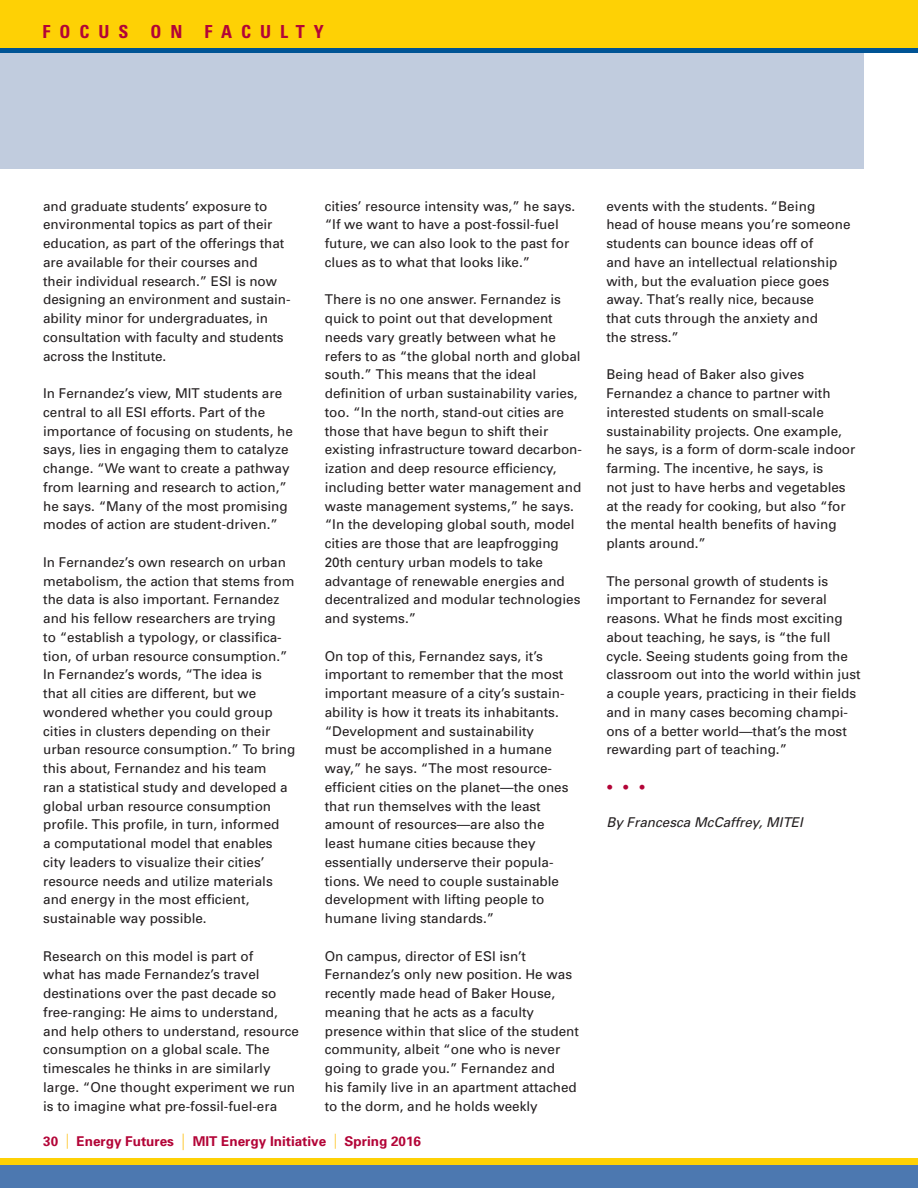
<style>
.page{position:relative;width:918px;height:1188px;background:#fff}
.page>*{position:absolute;margin:0;border:0;box-sizing:border-box;transform-origin:0 0}
.t1{font:700 condensed 18px "Univers";letter-spacing:.5em;color:#b30437}
.main_text{font:13.5px/18.8px "Univers";color:#231f20}
.t2{font:700 13.5px "Univers";color:#b30437}
.main_text-2{font:italic 13.5px "Univers";color:#231f20}
.main_text-3{font:900 13.5px "Univers";color:#b30437}
.s1{font-weight:300;font-stretch:condensed;font-size:15px;color:#fec422}
.s2{font-weight:300;font-stretch:condensed;font-size:16.5px;color:#fec422}
</style>
<div class="page">
<div style="left:0;top:51px;width:864px;height:117px;background:#c1ccde"></div>
<div style="left:0;top:19px;width:918px;height:34px;background:#005495"></div>
<div style="left:0;top:0;width:918px;height:48px;background:#fed105"></div>
<div style="left:0;top:1158px;width:918px;height:24px;background:#fed105"></div>
<div style="left:0;top:1166px;width:918px;height:22px;background:#4c78b0"></div>
<p class="t1" style="left:42px;top:21px;width:283px">FOCUS ON FACULTY</p>
<p class="main_text" style="left:43px;top:196px;width:249px">and graduate students’ exposure to environmental topics as part of their education, as part of the offerings that are available for their courses and<br>their individual research.” ESI is now designing an environment and sustain&shy;ability minor for undergraduates, in consultation with faculty and students across the Institute.</p>
<p class="main_text" style="left:43px;top:384px;width:251px">In Fernandez’s view, MIT students are central to all ESI efforts. Part of the importance of focusing on students, he says, lies in engaging them to catalyze change. “We want to create a pathway from learning and research to action,” he says. “Many of the most promising modes of action are student-driven.”</p>
<p class="main_text" style="left:43px;top:553px;width:254px">In Fernandez’s own research on urban metabolism, the action that stems from the data is also important. Fernandez and his fellow researchers are trying<br>to “establish a typology, or classifica&shy;tion, of urban resource consumption.” In Fernandez’s words, “The idea is<br>that all cities are different, but we wondered whether you could group cities in clusters depending on their urban resource consumption.” To bring this about, Fernandez and his team<br>ran a statistical study and developed a global urban resource consumption profile. This profile, in turn, informed<br>a computational model that enables city leaders to visualize their cities’ resource needs and utilize materials and energy in the most efficient, sustainable way possible.</p>
<p class="main_text" style="left:43px;top:946px;width:257px">Research on this model is part of<br>what has made Fernandez’s travel destinations over the past decade so free-ranging: He aims to understand, and help others to understand, resource consumption on a global scale. The timescales he thinks in are similarly large. “One thought experiment we run is to imagine what pre-fossil-fuel-era</p>
<p class="main_text" style="left:325px;top:196px;width:252px">cities’ resource intensity was,” he says. “If we want to have a post-fossil-fuel future, we can also look to the past for clues as to what that looks like.”</p>
<p class="main_text" style="left:325px;top:290px;width:259px">There is no one answer. Fernandez is quick to point out that development needs vary greatly between what he refers to as “the global north and global south.” This means that the ideal definition of urban sustainability varies, too. “In the north, stand-out cities are those that have begun to shift their existing infrastructure toward decarbon&shy;ization and deep resource efficiency, including better water management and waste management systems,” he says. “In the developing global south, model cities are those that are leapfrogging 20th century urban models to take advantage of renewable energies and decentralized and modular technologies and systems.”</p>
<p class="main_text" style="left:325px;top:646px;width:245px">On top of this, Fernandez says, it’s important to remember that the most important measure of a city’s sustain&shy;ability is how it treats its inhabitants. “Development and sustainability must be accomplished in a humane way,” he says. “The most resource&shy;efficient cities on the planet—the ones that run themselves with the least amount of resources—are also the least humane cities because they essentially underserve their popula&shy;tions. We need to couple sustainable development with lifting people to humane living standards.”</p>
<p class="main_text" style="left:325px;top:946px;width:256px">On campus, director of ESI isn’t Fernandez’s only new position. He was recently made head of Baker House, meaning that he acts as a faculty presence within that slice of the student community, albeit “one who is never going to grade you.” Fernandez and<br>his family live in an apartment attached to the dorm, and he holds weekly</p>
<p class="t2" style="left:43px;top:1133px;width:379px">30 <span class="s1">|</span> Energy Futures <span class="s2">|</span> MIT Energy Initiative <span class="s1">|</span> Spring 2016</p>
<p class="main_text" style="left:606px;top:196px;width:246px">events with the students. “Being<br>head of house means you’re someone students can bounce ideas off of<br>and have an intellectual relationship with, but the evaluation piece goes away. That’s really nice, because<br>that cuts through the anxiety and<br>the stress.”</p>
<p class="main_text" style="left:606px;top:365px;width:251px">Being head of Baker also gives Fernandez a chance to partner with interested students on small-scale sustainability projects. One example, he says, is a form of dorm-scale indoor farming. The incentive, he says, is<br>not just to have herbs and vegetables at the ready for cooking, but also “for the mental health benefits of having plants around.”</p>
<p class="main_text" style="left:606px;top:571px;width:256px">The personal growth of students is important to Fernandez for several reasons. What he finds most exciting about teaching, he says, is “the full cycle. Seeing students going from the classroom out into the world within just a couple years, practicing in their fields and in many cases becoming champi&shy;ons of a better world—that’s the most rewarding part of teaching.”</p>
<p class="main_text-3" style="left:606px;top:778px;width:41px">• • •</p>
<p class="main_text-2" style="left:606px;top:814px;width:198px">By Francesca McCaffrey, MITEI</p>
</div>
